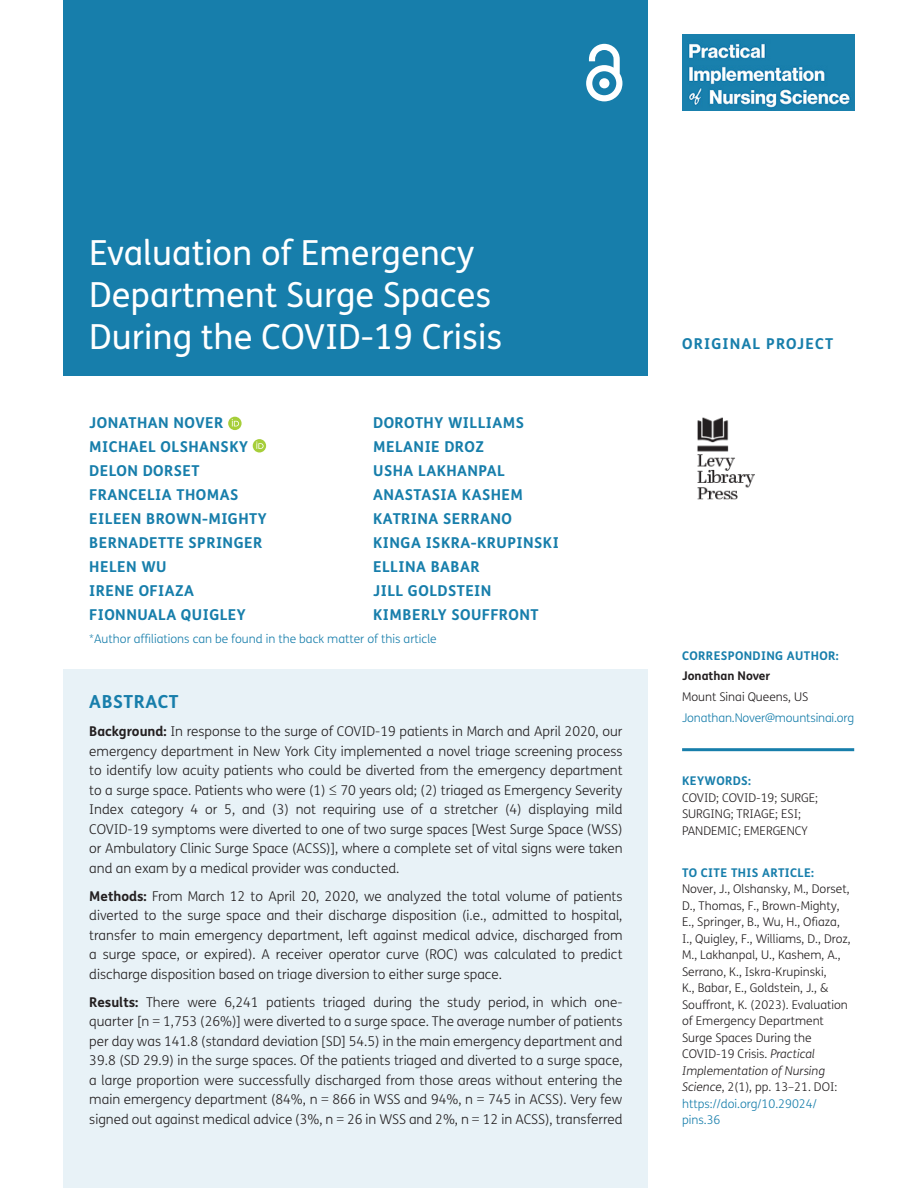
<style>
.page{position:relative;width:918px;height:1188px;background:#fff}
.page>*{position:absolute;margin:0;border:0;box-sizing:border-box;transform-origin:0 0}
.Article_Title{font:34.5px/42px "FS Me";color:#fff}
.t1{font:700 18px "FS Me";letter-spacing:.03em;color:#177eab}
.Cover_Authors{font:700 15px "FS Me";letter-spacing:.03em;color:#177eab}
.Cover_Authors-2{font:700 15px "FS Me";letter-spacing:.075em;color:#177eab}
.Abstract_Copy{font:300 13.5px/19.5px "FS Me";color:#231f20;text-align:justify}
.t2{font:300 12px/16.5px "FS Me";color:#231f20}
.t3{font:300 12px "FS Me";color:#177eab}
.t4{font:700 12px "FS Me";letter-spacing:.03em;color:#177eab}
.t5{font:700 12px "FS Me";color:#231f20}
.s1{font-weight:700}
.s2{font-style:italic}
.s3{color:#177eab}
</style>
<div class="page">
<div style="left:64px;top:0;width:584px;height:376px;background:#177eab"></div>
<svg style="left:586px;top:44px;width:36px;height:57px"></svg>
<img style="left:682px;top:35px;width:172px;height:76px">
<img style="left:697px;top:417px;width:58px;height:83px">
<hr style="left:682px;top:748px;width:172px;height:3px;background:#177eab">
<div style="left:64px;top:669px;width:584px;height:519px;background:#e8f2f7"></div>
<svg style="left:228px;top:417px;width:14px;height:13px"></svg>
<svg style="left:232px;top:419px;width:7px;height:7px"></svg>
<div style="left:253px;top:439px;width:13px;height:13px;background:#a6ce39;border-radius:50%"></div>
<svg style="left:256px;top:442px;width:8px;height:7px"></svg>
<h1 class="Article_Title" style="left:89px;top:232px;width:414px">Evaluation of Emergency<br>Department Surge Spaces<br>During the COVID-19 Crisis</h1>
<p class="Cover_Authors" style="left:373px;top:413px;width:152px">DOROTHY WILLIAMS</p>
<p class="Cover_Authors" style="left:373px;top:437px;width:112px">MELANIE DROZ</p>
<p class="Cover_Authors" style="left:373px;top:461px;width:133px">USHA LAKHANPAL</p>
<p class="Cover_Authors" style="left:373px;top:485px;width:151px">ANASTASIA KASHEM</p>
<p class="Cover_Authors" style="left:373px;top:509px;width:140px">KATRINA SERRANO</p>
<p class="Cover_Authors" style="left:373px;top:533px;width:187px">KINGA ISKRA-KRUPINSKI</p>
<p class="Cover_Authors" style="left:373px;top:557px;width:108px">ELLINA BABAR</p>
<p class="Cover_Authors" style="left:373px;top:581px;width:120px">JILL GOLDSTEIN</p>
<p class="Cover_Authors" style="left:373px;top:605px;width:167px">KIMBERLY SOUFFRONT</p>
<p class="t3" style="left:89px;top:632px;width:349px">*Author affiliations can be found in the back matter of this article</p>
<p class="Cover_Authors" style="left:89px;top:414px;width:136px">JONATHAN NOVER</p>
<p class="Cover_Authors" style="left:89px;top:438px;width:160px">MICHAEL OLSHANSKY</p>
<p class="Cover_Authors" style="left:89px;top:462px;width:112px">DELON DORSET</p>
<p class="Cover_Authors" style="left:89px;top:486px;width:151px">FRANCELIA THOMAS</p>
<p class="Cover_Authors" style="left:89px;top:510px;width:179px">EILEEN BROWN-MIGHTY</p>
<p class="Cover_Authors" style="left:89px;top:534px;width:174px">BERNADETTE SPRINGER</p>
<p class="Cover_Authors" style="left:89px;top:558px;width:79px">HELEN WU</p>
<p class="Cover_Authors" style="left:89px;top:582px;width:106px">IRENE OFIAZA</p>
<p class="Cover_Authors" style="left:89px;top:606px;width:158px">FIONNUALA QUIGLEY</p>
<h1 class="t1" style="left:89px;top:691px;width:91px">ABSTRACT</h1>
<p class="Abstract_Copy" style="left:89px;top:722px;width:535px"><span class="s1">Background:</span> In response to the surge of COVID-19 patients in March and April 2020, our emergency department in New York City implemented a novel triage screening process to identify low acuity patients who could be diverted from the emergency department to a surge space. Patients who were (1) ≤ 70 years old; (2) triaged as Emergency Severity Index category 4 or 5, and (3) not requiring use of a stretcher (4) displaying mild COVID-19 symptoms were diverted to one of two surge spaces [West Surge Space (WSS) or Ambulatory Clinic Surge Space (ACSS)], where a complete set of vital signs were taken and an exam by a medical provider was conducted.</p>
<p class="Abstract_Copy" style="left:89px;top:887px;width:535px"><span class="s1">Methods:</span> From March 12 to April 20, 2020, we analyzed the total volume of patients diverted to the surge space and their discharge disposition (i.e., admitted to hospital, transfer to main emergency department, left against medical advice, discharged from a surge space, or expired). A receiver operator curve (ROC) was calculated to predict discharge disposition based on triage diversion to either surge space.</p>
<p class="Abstract_Copy" style="left:89px;top:993px;width:535px"><span class="s1">Results:</span> There were 6,241 patients triaged during the study period, in which one&shy;quarter [n = 1,753 (26%)] were diverted to a surge space. The average number of patients per day was 141.8 (standard deviation [SD] 54.5) in the main emergency department and 39.8 (SD 29.9) in the surge spaces. Of the patients triaged and diverted to a surge space, a large proportion were successfully discharged from those areas without entering the main emergency department (84%, n = 866 in WSS and 94%, n = 745 in ACSS). Very few signed out against medical advice (3%, n = 26 in WSS and 2%, n = 12 in ACSS), transferred</p>
<p class="Cover_Authors-2" style="left:682px;top:334px;width:153px">ORIGINAL PROJECT</p>
<p class="t4" style="left:682px;top:648px;width:158px">CORRESPONDING AUTHOR:</p>
<p class="t5" style="left:682px;top:669px;width:90px">Jonathan Nover</p>
<p class="t2" style="left:682px;top:689px;width:128px">Mount Sinai Queens, US</p>
<p class="t3" style="left:682px;top:711px;width:174px">Jonathan.Nover@mountsinai.org</p>
<p class="t4" style="left:682px;top:773px;width:71px">KEYWORDS:</p>
<p class="t2" style="left:682px;top:790px;width:138px">COVID; COVID-19; SURGE;<br>SURGING; TRIAGE; ESI;<br>PANDEMIC; EMERGENCY</p>
<p class="t4" style="left:682px;top:865px;width:133px">TO CITE THIS ARTICLE:</p>
<p class="t2" style="left:682px;top:881px;width:170px">Nover, J., Olshansky, M., Dorset,<br>D., Thomas, F., Brown-Mighty,<br>E., Springer, B., Wu, H., Ofiaza,<br>I., Quigley, F., Williams, D., Droz,<br>M., Lakhanpal, U., Kashem, A.,<br>Serrano, K., Iskra-Krupinski,<br>K., Babar, E., Goldstein, J., &amp;<br>Souffront, K. (2023). Evaluation of Emergency Department<br>Surge Spaces During the<br>COVID-19 Crisis. <span class="s2">Practical<br>Implementation of Nursing<br>Science</span>, 2(1), pp. 13–21. DOI: <span class="s3">https://doi.org/10.29024/ pins.36</span></p>
</div>
